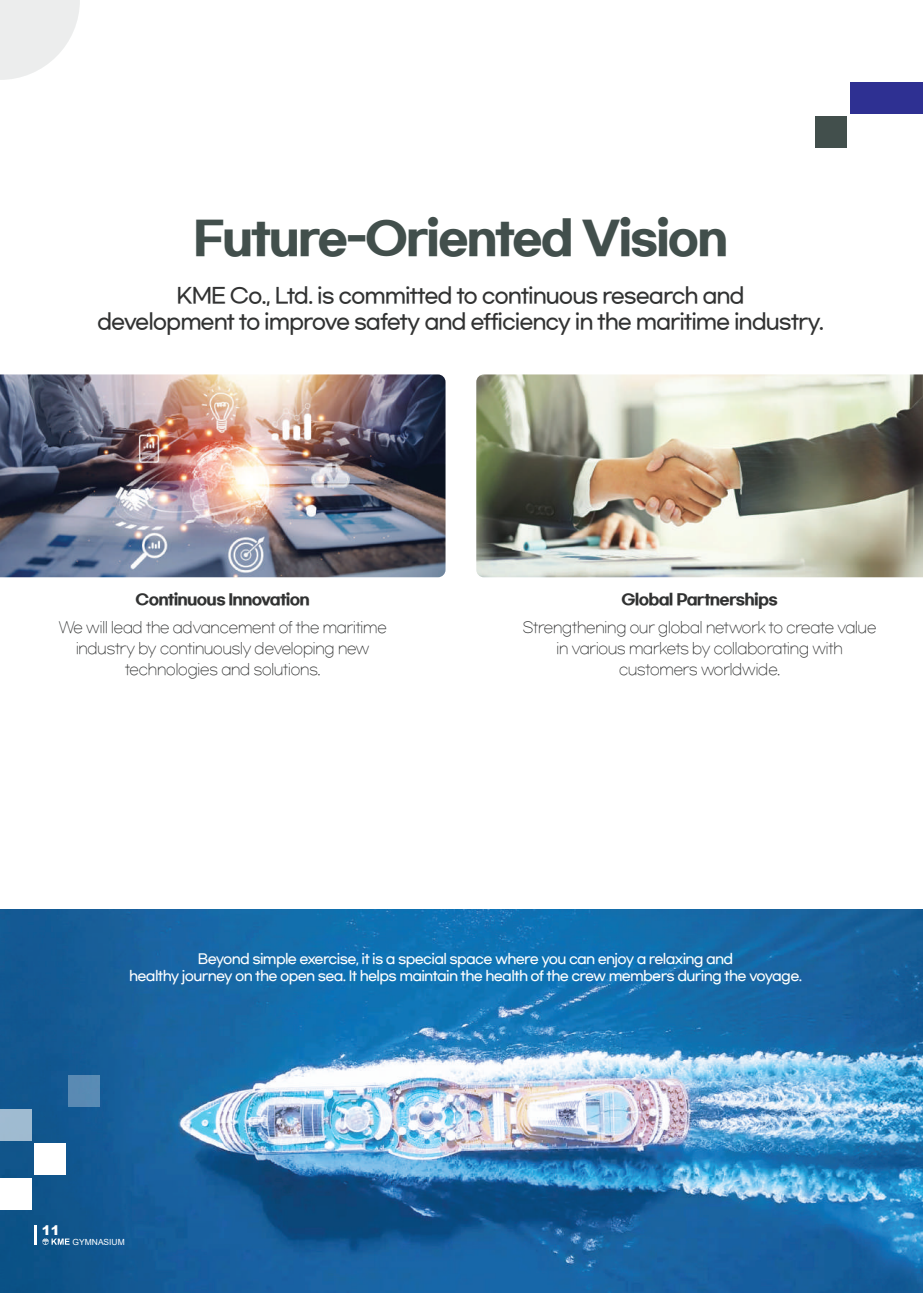
<style>
.page{position:relative;width:923px;height:1293px;background:#fff}
.page>*{position:absolute;margin:0;border:0;box-sizing:border-box;transform-origin:0 0}
.t1{font:45px "Gmarket Sans TTF Bold";letter-spacing:-.05em;color:#424f4c}
.t2{font:21px/25.2px "Gmarket Sans TTF Medium";letter-spacing:-.05em;color:#313232;text-align:center}
.t3{font:15px/21px "Gmarket Sans TTF Light";letter-spacing:-.05em;color:#313232;text-align:center}
.t4{font:15px "Gmarket Sans TTF Bold";letter-spacing:-.05em;color:#313232}
.t5{font:13.5px/16.2px "Gmarket Sans TTF Medium";letter-spacing:-.05em;color:#fff;text-align:center}
.t6{font:900 13.35px "Arial";color:#fff}
.t7{font:8.4px "Arial";color:#fff}
</style>
<div class="page">
<svg style="left:0;top:0;width:80px;height:80px"></svg>
<img style="left:0;top:374px;width:446px;height:203px">
<img style="left:476px;top:374px;width:447px;height:203px">
<img style="left:0;top:910px;width:923px;height:383px">
<div style="left:850px;top:82px;width:72px;height:32px;background:#2e3092"></div>
<div style="left:816px;top:117px;width:31px;height:31px;background:#424f4c"></div>
<div style="left:34px;top:1144px;width:31px;height:31px;background:#fff"></div>
<div style="left:0;top:1109px;width:31px;height:32px;background:#9fbbd1"></div>
<div style="left:68px;top:1075px;width:32px;height:31px;background:#5a8ab3"></div>
<div style="left:0;top:1178px;width:31px;height:31px;background:#fff"></div>
<svg style="left:42px;top:1238px;width:28px;height:7px"></svg>
<hr style="left:34px;top:1225px;width:2px;height:20px;background:#fff">
<h1 class="t1" style="left:193px;top:213px;width:537px">Future-Oriented Vision</h1>
<h2 class="t2" style="left:97px;top:284px;width:728px">KME Co., Ltd. is committed to continuous research and<br>development to improve safety and efficiency in the maritime industry.</h2>
<p class="t4" style="left:136px;top:591px;width:176px">Continuous Innovation</p>
<p class="t3" style="left:58px;top:617px;width:330px">We will lead the advancement of the maritime industry by continuously developing new technologies and solutions.</p>
<p class="t4" style="left:621px;top:591px;width:158px">Global Partnerships</p>
<p class="t3" style="left:523px;top:617px;width:356px">Strengthening our global network to create value in various markets by collaborating with customers worldwide.</p>
<p class="t5" style="left:129px;top:952px;width:675px">Beyond simple exercise, it is a special space where you can enjoy a relaxing and<br>healthy journey on the open sea. It helps maintain the health of the crew members during the voyage.</p>
<p class="t6" style="left:42px;top:1221px;width:19px">11</p>
<p class="t7" style="left:73px;top:1236px;width:54px">GYMNASIUM</p>
</div>
